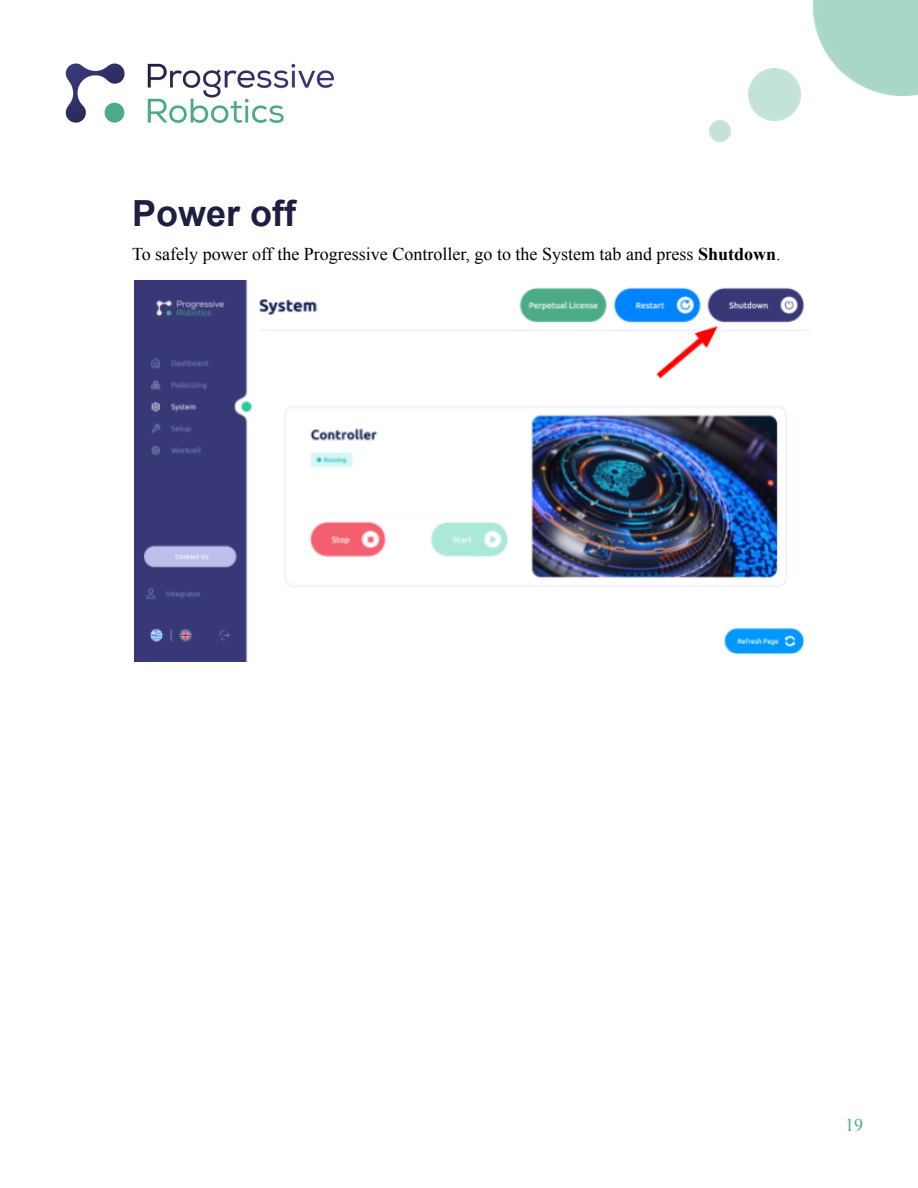
<style>
.page{position:relative;width:918px;height:1188px;background:#fff}
.page>*{position:absolute;margin:0;border:0;box-sizing:border-box;transform-origin:0 0}
.t1{font:700 36px "Arial";color:#1e1e43}
.t2{font:18px "Times New Roman";color:#000}
.t3{font:18px "Times New Roman";color:#4aac86}
.s1{font-weight:700}
</style>
<div class="page">
<img style="left:134px;top:280px;width:678px;height:382px">
<img style="left:65px;top:63px;width:269px;height:60px">
<img style="left:748px;top:69px;width:52px;height:51px">
<img style="left:709px;top:120px;width:21px;height:22px">
<img style="left:814px;top:0;width:104px;height:96px">
<p class="t1" style="left:132px;top:189px;width:166px">Power off</p>
<p class="t2" style="left:132px;top:242px;width:650px">To safely power off the Progressive Controller, go to the System tab and press <span class="s1">Shutdown</span>.</p>
<p class="t3" style="left:845px;top:1113px;width:19px">19</p>
</div>
